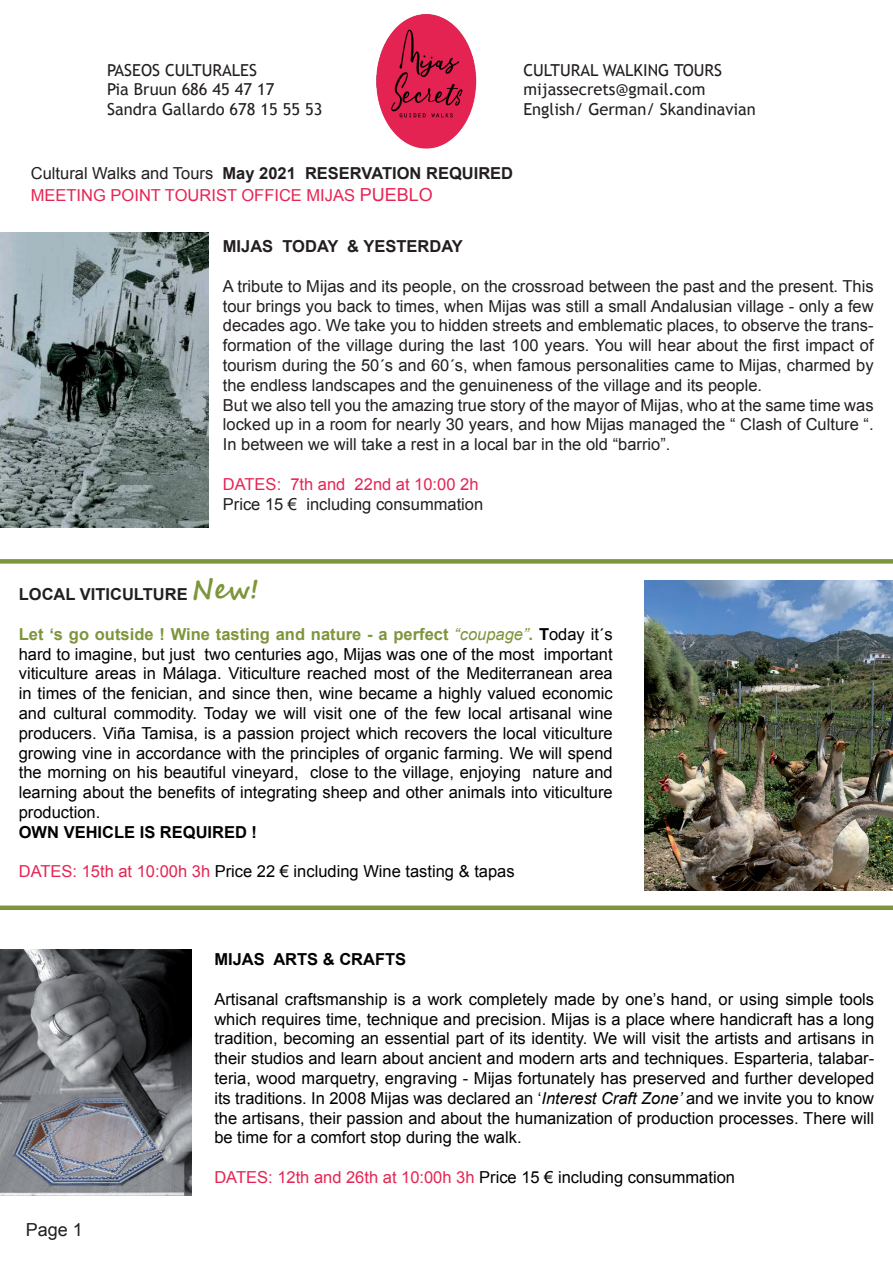
<style>
.page{position:relative;width:893px;height:1263px;background:#fff}
.page>*{position:absolute;margin:0;border:0;box-sizing:border-box;transform-origin:0 0}
.t1{font:700 27px "Segoe Script";color:#7d953b}
.t2{font:18px "Arial";color:#231f20}
.t3{font:16.5px/19.8px "Arial";color:#000;text-align:justify}
.t4{font:16.5px/19.8px "Arial";color:#231f20}
.t5{font:16.5px/19.8px "Trebuchet MS";color:#231f20}
.t6{font:16.5px/21.6px "Arial";color:#e62453}
.t7{font:700 16.5px "Arial";color:#000}
.t8{font:700 16.5px "Arial";color:#231f20}
.s1{color:#231f20}
.s2{font-weight:700;color:#231f20}
.s3{font-size:18px}
.s4{font-weight:700;color:#7d953b}
.s5{font-style:italic;color:#7d953b}
.s6{font-weight:700}
.s7{color:#e62453}
.s8{font-style:italic}
</style>
<div class="page">
<img style="left:376px;top:14px;width:101px;height:135px">
<img style="left:0;top:233px;width:208px;height:294px">
<img style="left:0;top:949px;width:191px;height:246px">
<svg style="left:0;top:559px;width:893px;height:351px"></svg>
<p class="t5" style="left:107px;top:60px;width:217px">PASEOS CULTURALES<br>Pia Bruun 686 45 47 17<br>Sandra Gallardo 678 15 55 53</p>
<p class="t5" style="left:523px;top:60px;width:234px">CULTURAL WALKING TOURS mijassecrets@gmail.com<br>English/ German/ Skandinavian</p>
<p class="t6" style="left:31px;top:163px;width:484px"><span class="s1">Cultural Walks and Tours</span> <span class="s2">May 2021 RESERVATION REQUIRED<br></span>MEETING POINT TOURIST OFFICE MIJAS <span class="s3">PUEBLO</span></p>
<p class="t8" style="left:223px;top:235px;width:241px">MIJAS TODAY &amp; YESTERDAY</p>
<p class="t4" style="left:223px;top:276px;width:652px">A tribute to Mijas and its people, on the crossroad between the past and the present. This tour brings you back to times, when Mijas was still a small Andalusian village - only a few decades ago. We take you to hidden streets and emblematic places, to observe the trans&shy;formation of the village during the last 100 years. You will hear about the first impact of tourism during the 50´s and 60´s, when famous personalities came to Mijas, charmed by the endless landscapes and the genuineness of the village and its people.<br>But we also tell you the amazing true story of the mayor of Mijas, who at the same time was locked up in a room for nearly 30 years, and how Mijas managed the “ Clash of Culture “.<br>In between we will take a rest in a local bar in the old “barrio”.</p>
<p class="t6" style="left:223px;top:473px;width:257px">DATES: 7th and 22nd at 10:00 2h</p>
<p class="t4" style="left:223px;top:494px;width:262px">Price 15 € including consummation</p>
<h1 class="t1" style="left:191px;top:567px;width:69px">New!</h1>
<p class="t8" style="left:19px;top:583px;width:170px">LOCAL VITICULTURE</p>
<p class="t3" style="left:19px;top:624px;width:595px"><span class="s4">Let ‘s go outside ! Wine tasting and nature - a perfect</span> <span class="s5">“coupage”</span><span class="s4">.</span> <span class="s6">T</span>oday it´s hard to imagine, but just two centuries ago, Mijas was one of the most important viticulture areas in Málaga. Viticulture reached most of the Mediterranean area in times of the fenician, and since then, wine became a highly valued economic and cultural commodity. Today we will visit one of the few local artisanal wine producers. Viña Tamisa, is a passion project which recovers the local viticulture growing vine in accordance with the principles of organic farming. We will spend the morning on his beautiful vineyard, close to the village, enjoying nature and learning about the benefits of integrating sheep and other animals into viticulture production.</p>
<p class="t7" style="left:19px;top:821px;width:240px">OWN VEHICLE IS REQUIRED !</p>
<p class="t3" style="left:19px;top:862px;width:497px"><span class="s7">DATES: 15th at 10:00h 3h</span> Price 22 € including Wine tasting &amp; tapas</p>
<p class="t2" style="left:26px;top:1217px;width:59px">Page 1</p>
<p class="t7" style="left:214px;top:948px;width:193px">MIJAS ARTS &amp; CRAFTS</p>
<p class="t3" style="left:214px;top:989px;width:661px">Artisanal craftsmanship is a work completely made by one’s hand, or using simple tools which requires time, technique and precision. Mijas is a place where handicraft has a long tradition, becoming an essential part of its identity. We will visit the artists and artisans in their studios and learn about ancient and modern arts and techniques. Esparteria, talabar&shy;teria, wood marquetry, engraving - Mijas fortunately has preserved and further developed its traditions. In 2008 Mijas was declared an ‘<span class="s8">Interest Craft Zone’</span> and we invite you to know the artisans, their passion and about the humanization of production processes. There will be time for a comfort stop during the walk.</p>
<p class="t3" style="left:214px;top:1167px;width:522px"><span class="s7">DATES: 12th and 26th at 10:00h 3h</span> Price 15 € including consummation</p>
</div>
